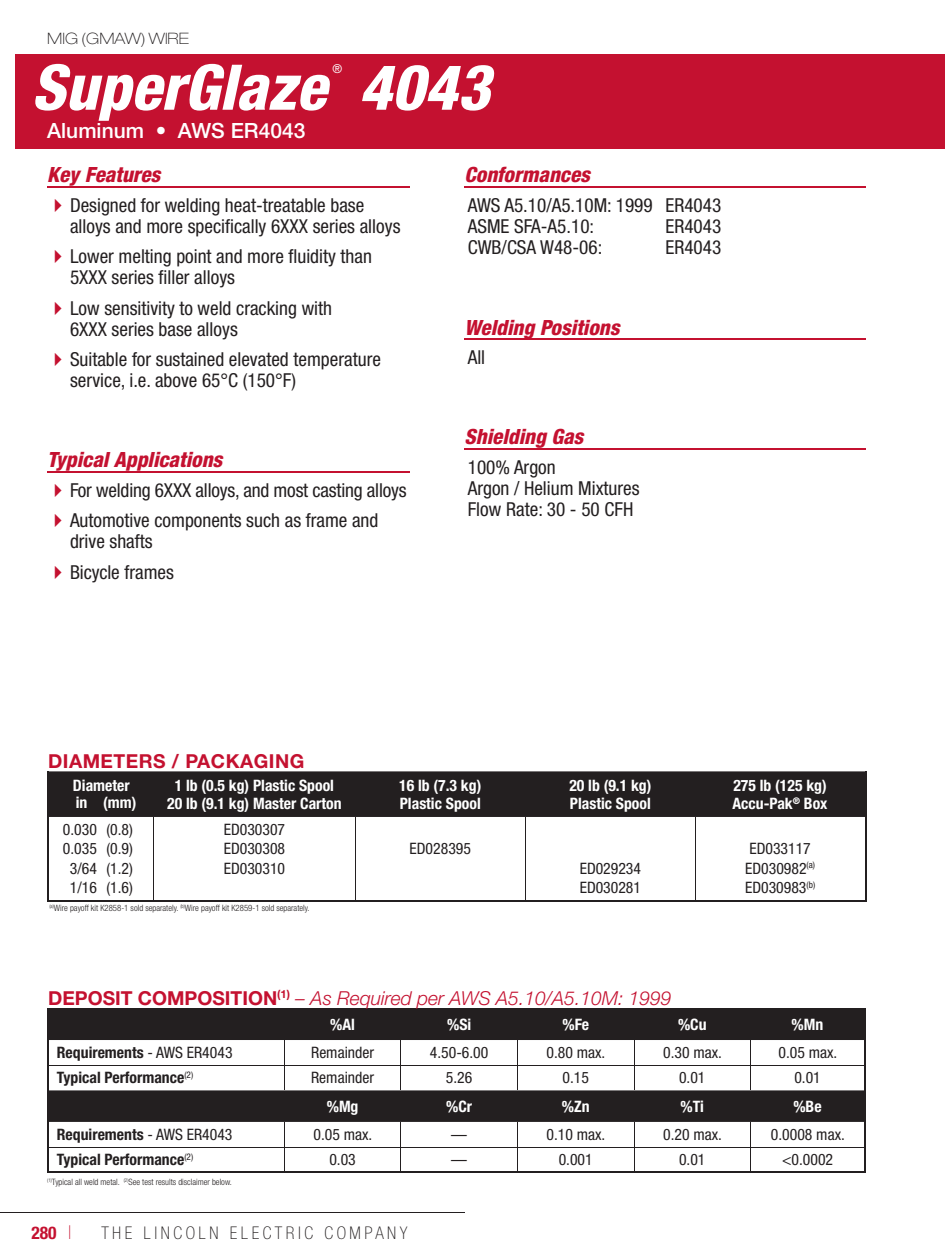
<style>
.page{position:relative;width:945px;height:1260px;background:#fff}
.page>*{position:absolute;margin:0;border:0;box-sizing:border-box;transform-origin:0 0}
.t1{font:italic 800 condensed 63px "Helvetica Neue";color:#fff}
.t2{font:italic 800 condensed 21px "Helvetica Neue";color:#c41130}
.t3{font:500 21px "Helvetica Neue LT Std";color:#fff}
.t4{font:condensed 19.25px/21px "Helvetica Neue";color:#231f20}
.t5{font:italic 300 19.25px "Helvetica Neue LT Std";color:#c41130}
.t6{font:700 19.25px "Helvetica Neue";letter-spacing:.025em;color:#c41130}
.t7{font:100 condensed 17.5px "Helvetica Neue";letter-spacing:.2em;color:#231f20}
.t8{font:700 condensed 17.5px "Helvetica Neue";color:#c41130}
.t9{font:condensed 15.75px/19.2px "Helvetica Neue";color:#231f20;text-align:justify}
.t10{font:700 condensed 15.75px/17.5px "Helvetica Neue";color:#fff}
.t11{font:700 condensed 15.75px "Helvetica Neue";color:#231f20}
.t12{font:100 expanded 15.75px "Helvetica Neue";color:#231f20}
.t13{font:condensed 12.25px "Helvetica Neue";color:#fff}
.t14{font:300 condensed 8.75px "Helvetica Neue";color:#231f20}
.s1{font-family:"Helvetica Neue";font-weight:700;font-style:normal}
.s2{font-weight:400}
.s3{font-weight:100;font-size:26.25px}
</style>
<div class="page">
<div style="left:16px;top:54px;width:929px;height:95px;background:#c41130"></div>
<hr style="left:0;top:1213px;width:465px;height:1px;background:#231f20">
<hr style="left:465px;top:338px;width:401px;height:2px;background:#c41130">
<hr style="left:47px;top:471px;width:363px;height:2px;background:#c41130">
<hr style="left:465px;top:186px;width:401px;height:2px;background:#c41130">
<hr style="left:465px;top:448px;width:401px;height:2px;background:#c41130">
<hr style="left:47px;top:186px;width:363px;height:2px;background:#c41130">
<div style="left:49px;top:771px;width:816px;height:46px;background:#231f20"></div>
<hr style="left:153px;top:817px;width:1px;height:83px;background:#231f20">
<hr style="left:355px;top:817px;width:1px;height:83px;background:#231f20">
<hr style="left:525px;top:817px;width:1px;height:83px;background:#231f20">
<hr style="left:695px;top:817px;width:1px;height:83px;background:#231f20">
<hr style="left:47px;top:771px;width:2px;height:25px;background:#231f20">
<hr style="left:865px;top:771px;width:1px;height:46px;background:#231f20">
<hr style="left:47px;top:796px;width:2px;height:104px;background:#231f20">
<hr style="left:865px;top:817px;width:1px;height:83px;background:#231f20">
<hr style="left:47px;top:900px;width:819px;height:2px;background:#231f20">
<svg style="left:49px;top:1009px;width:815px;height:113px;fill:#231f20"></svg>
<hr style="left:49px;top:1065px;width:352px;height:1px;background:#231f20">
<svg style="left:284px;top:1040px;width:1px;height:50px"></svg>
<hr style="left:401px;top:1065px;width:116px;height:1px;background:#231f20">
<svg style="left:401px;top:1040px;width:1px;height:50px"></svg>
<hr style="left:517px;top:1065px;width:117px;height:1px;background:#231f20">
<svg style="left:517px;top:1040px;width:1px;height:50px"></svg>
<hr style="left:634px;top:1065px;width:117px;height:1px;background:#231f20">
<svg style="left:634px;top:1040px;width:1px;height:50px"></svg>
<hr style="left:751px;top:1065px;width:113px;height:1px;background:#231f20">
<svg style="left:750px;top:1040px;width:1px;height:50px"></svg>
<hr style="left:49px;top:1147px;width:352px;height:1px;background:#231f20">
<svg style="left:284px;top:1122px;width:1px;height:49px"></svg>
<hr style="left:401px;top:1147px;width:116px;height:1px;background:#231f20">
<hr style="left:517px;top:1147px;width:117px;height:1px;background:#231f20">
<svg style="left:517px;top:1122px;width:1px;height:49px"></svg>
<hr style="left:634px;top:1147px;width:117px;height:1px;background:#231f20">
<svg style="left:634px;top:1122px;width:1px;height:49px"></svg>
<hr style="left:751px;top:1147px;width:113px;height:1px;background:#231f20">
<svg style="left:750px;top:1122px;width:1px;height:49px"></svg>
<hr style="left:47px;top:1008px;width:237px;height:1px;background:#231f20">
<hr style="left:47px;top:1009px;width:2px;height:31px;background:#231f20">
<hr style="left:284px;top:1008px;width:582px;height:1px;background:#231f20">
<hr style="left:864px;top:1009px;width:2px;height:31px;background:#231f20">
<hr style="left:47px;top:1040px;width:2px;height:25px;background:#231f20">
<hr style="left:864px;top:1040px;width:2px;height:25px;background:#231f20">
<hr style="left:47px;top:1065px;width:2px;height:25px;background:#231f20">
<hr style="left:864px;top:1065px;width:2px;height:25px;background:#231f20">
<hr style="left:47px;top:1090px;width:2px;height:32px;background:#231f20">
<hr style="left:864px;top:1090px;width:2px;height:32px;background:#231f20">
<hr style="left:47px;top:1122px;width:2px;height:25px;background:#231f20">
<hr style="left:864px;top:1122px;width:2px;height:25px;background:#231f20">
<hr style="left:47px;top:1147px;width:2px;height:24px;background:#231f20">
<hr style="left:864px;top:1147px;width:2px;height:24px;background:#231f20">
<hr style="left:47px;top:1171px;width:819px;height:2px;background:#231f20">
<p class="t12" style="left:47px;top:33px;width:143px">MIG (GMAW) WIRE</p>
<h1 class="t1" style="left:32px;top:65px;width:296px">SuperGlaze</h1>
<p class="t13" style="left:333px;top:64px;width:11px">®</p>
<h1 class="t1" style="left:359px;top:65px;width:133px">4043</h1>
<p class="t3" style="left:47px;top:119px;width:260px">Aluminum • AWS ER4043</p>
<p class="t2" style="left:47px;top:167px;width:115px">Key Features</p>
<p class="t4" style="left:70px;top:196px;width:332px">Designed for welding heat-treatable base alloys and more specifically 6XXX series alloys</p>
<p class="t4" style="left:70px;top:248px;width:303px">Lower melting point and more fluidity than<br>5XXX series filler alloys</p>
<p class="t4" style="left:70px;top:299px;width:264px">Low sensitivity to weld cracking with<br>6XXX series base alloys</p>
<p class="t4" style="left:70px;top:351px;width:312px">Suitable for sustained elevated temperature service, i.e. above 65°C (150°F)</p>
<p class="t2" style="left:47px;top:452px;width:177px">Typical Applications</p>
<p class="t4" style="left:70px;top:476px;width:338px;line-height:30.4px">For welding 6XXX alloys, and most casting alloys<br>Automotive components such as frame and</p>
<p class="t4" style="left:70px;top:528px;width:105px;line-height:30.4px">drive shafts<br>Bicycle frames</p>
<p class="t2" style="left:465px;top:167px;width:127px">Conformances</p>
<p class="t4" style="left:468px;top:196px;width:186px">AWS A5.10/A5.10M: 1999<br>ASME SFA-A5.10:<br>CWB/CSA W48-06:</p>
<p class="t4" style="left:665px;top:196px;width:57px;text-align:justify">ER4043<br>ER4043<br>ER4043</p>
<p class="t2" style="left:465px;top:320px;width:156px">Welding Positions</p>
<p class="t4" style="left:468px;top:349px;width:19px">All</p>
<p class="t2" style="left:465px;top:429px;width:120px">Shielding Gas</p>
<p class="t4" style="left:468px;top:458px;width:173px">100% Argon<br>Argon / Helium Mixtures<br>Flow Rate: 30 - 50 CFH</p>
<p class="t6" style="left:48px;top:754px;width:258px">DIAMETERS / PACKAGING</p>
<p class="t10" style="left:73px;top:779px;width:58px">Diameter</p>
<p class="t10" style="left:167px;top:779px;width:176px;text-align:center">1 lb (0.5 kg) Plastic Spool<br>20 lb (9.1 kg) Master Carton</p>
<p class="t10" style="left:399px;top:779px;width:84px">16 lb (7.3 kg)<br>Plastic Spool</p>
<p class="t10" style="left:569px;top:779px;width:84px">20 lb (9.1 kg)<br>Plastic Spool</p>
<p class="t10" style="left:733px;top:779px;width:97px">275 lb (125 kg)<br>Accu-Pak<sup>®</sup> Box</p>
<p class="t10" style="left:76px;top:795px;width:62px">in (mm)</p>
<p class="t9" style="left:63px;top:821px;width:36px;text-align:center">0.030<br>0.035<br>3/64<br>1/16</p>
<p class="t9" style="left:106px;top:821px;width:28px">(0.8) (0.9) (1.2) (1.6)</p>
<p class="t9" style="left:224px;top:821px;width:63px">ED030307<br>ED030308<br>ED030310</p>
<p class="t9" style="left:410px;top:840px;width:63px">ED028395</p>
<p class="t9" style="left:745px;top:840px;width:72px;text-align:left">ED033117<br>ED030982<sup>(a)<br></sup>ED030983<sup>(b)</sup></p>
<p class="t9" style="left:580px;top:860px;width:63px">ED029234<br>ED030281</p>
<p class="t14" style="left:49px;top:905px;width:262px"><sup>(a)</sup>Wire payoff kit K2858-1 sold separately. <sup>(b)</sup>Wire payoff kit K2859-1 sold separately.</p>
<p class="t5" style="left:48px;top:987px;width:625px"><span class="s1">DEPOSIT COMPOSITION</span><sup>(1)</sup> – As Required per AWS A5.10/A5.10M: 1999</p>
<p class="t10" style="left:330px;top:1017px;width:26px">%Al</p>
<p class="t10" style="left:447px;top:1017px;width:26px">%Si</p>
<p class="t10" style="left:562px;top:1017px;width:28px">%Fe</p>
<p class="t10" style="left:678px;top:1017px;width:30px">%Cu</p>
<p class="t10" style="left:792px;top:1017px;width:33px">%Mn</p>
<p class="t11" style="left:57px;top:1047px;width:177px">Requirements <span class="s2">- AWS ER4043</span></p>
<p class="t9" style="left:311px;top:1044px;width:64px">Remainder</p>
<p class="t9" style="left:430px;top:1044px;width:60px">4.50-6.00</p>
<p class="t9" style="left:547px;top:1044px;width:60px">0.80 max.</p>
<p class="t9" style="left:663px;top:1044px;width:60px">0.30 max.</p>
<p class="t9" style="left:779px;top:1044px;width:60px">0.05 max.</p>
<p class="t11" style="left:57px;top:1072px;width:138px">Typical Performance<sup>(2)</sup></p>
<p class="t9" style="left:311px;top:1069px;width:64px">Remainder</p>
<p class="t9" style="left:446px;top:1069px;width:28px">5.26</p>
<p class="t9" style="left:563px;top:1069px;width:28px">0.15</p>
<p class="t9" style="left:679px;top:1069px;width:28px">0.01</p>
<p class="t9" style="left:794px;top:1069px;width:28px">0.01</p>
<p class="t10" style="left:327px;top:1099px;width:33px">%Mg</p>
<p class="t10" style="left:446px;top:1099px;width:27px">%Cr</p>
<p class="t10" style="left:562px;top:1099px;width:29px">%Zn</p>
<p class="t10" style="left:681px;top:1099px;width:25px">%Ti</p>
<p class="t10" style="left:793px;top:1099px;width:30px">%Be</p>
<p class="t11" style="left:57px;top:1129px;width:177px">Requirements <span class="s2">- AWS ER4043</span></p>
<p class="t9" style="left:314px;top:1126px;width:60px">0.05 max.</p>
<p class="t9" style="left:451px;top:1126px;width:17px">—</p>
<p class="t9" style="left:547px;top:1126px;width:60px">0.10 max.</p>
<p class="t9" style="left:663px;top:1126px;width:60px">0.20 max.</p>
<p class="t9" style="left:771px;top:1126px;width:75px">0.0008 max.</p>
<p class="t11" style="left:57px;top:1154px;width:138px">Typical Performance<sup>(2)</sup></p>
<p class="t9" style="left:329px;top:1151px;width:28px">0.03</p>
<p class="t9" style="left:451px;top:1151px;width:17px">—</p>
<p class="t9" style="left:559px;top:1151px;width:36px">0.001</p>
<p class="t9" style="left:679px;top:1151px;width:28px">0.01</p>
<p class="t9" style="left:782px;top:1151px;width:53px">&lt;0.0002</p>
<p class="t14" style="left:47px;top:1179px;width:186px"><sup>(1)</sup>Typical all weld metal. <sup>(2)</sup>See test results disclaimer below.</p>
<p class="t8" style="left:32px;top:1226px;width:41px">280 <span class="s3">ı</span></p>
<p class="t7" style="left:101px;top:1226px;width:308px">THE LINCOLN ELECTRIC COMPANY</p>
</div>
